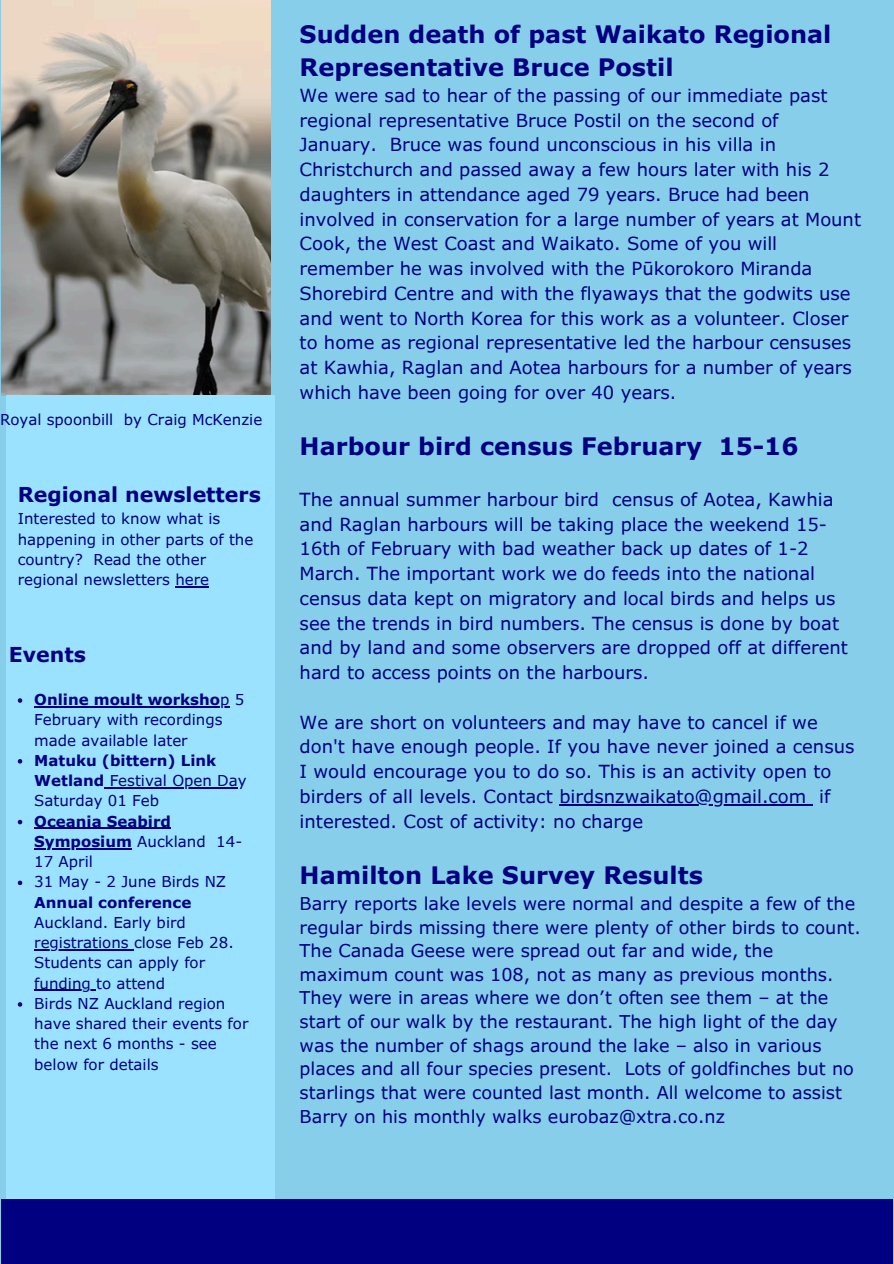
<style>
.page{position:relative;width:894px;height:1264px;background:#fff}
.page>*{position:absolute;margin:0;border:0;box-sizing:border-box;transform-origin:0 0}
.t1{font:700 24px/32.7px "Verdana Pro";color:#000080}
.t2{font:700 20.55px "Verdana Pro";color:#000080}
.t3{font:18px/24.8px "Verdana Pro";color:#000080}
.t4{font:17.7px/23.7px "Verdana Pro";color:#000080}
.t5{font:15px/20.2px "Verdana Pro";color:#000080}
.t6{font:700 15px/20.2px "Verdana Pro";color:#000080}
.s1{font-weight:400}
.s2{font-weight:700}
</style>
<div class="page">
<div style="left:0;top:0;width:893px;height:1263px;background:#87ceeb"></div>
<img style="left:1px;top:0;width:269px;height:395px">
<div style="left:7px;top:395px;width:268px;height:803px;background:#9ae2ff"></div>
<div style="left:1px;top:1199px;width:891px;height:64px;background:#000080"></div>
<hr style="left:559px;top:804px;width:247px;height:1px;background:#000080">
<hr style="left:175px;top:586px;width:34px;height:1px;background:#000080">
<svg style="left:18px;top:698px;width:4px;height:4px"></svg>
<hr style="left:34px;top:706px;width:186px;height:1px;background:#000080">
<svg style="left:18px;top:759px;width:4px;height:4px"></svg>
<hr style="left:104px;top:787px;width:134px;height:1px;background:#000080">
<svg style="left:18px;top:819px;width:4px;height:5px"></svg>
<hr style="left:34px;top:827px;width:137px;height:1px;background:#000080">
<hr style="left:34px;top:848px;width:98px;height:1px;background:#000080">
<svg style="left:18px;top:880px;width:4px;height:5px"></svg>
<hr style="left:34px;top:949px;width:100px;height:1px;background:#000080">
<hr style="left:34px;top:989px;width:62px;height:1px;background:#000080">
<svg style="left:18px;top:1002px;width:4px;height:4px"></svg>
<p class="t5" style="left:0;top:408px;width:264px">Royal spoonbill by Craig McKenzie</p>
<p class="t2" style="left:18px;top:481px;width:245px">Regional newsletters</p>
<p class="t5" style="left:18px;top:508px;width:237px">Interested to know what is happening in other parts of the country? Read the other regional newsletters here</p>
<p class="t2" style="left:9px;top:641px;width:79px">Events</p>
<p class="t6" style="left:34px;top:689px;width:211px">Online moult worksho<span class="s1">p 5</span></p>
<h3 class="t5" style="left:34px;top:709px;width:190px">February with recordings made available later<br><span class="s2">Matuku (bittern) Link</span></h3>
<h1 class="t5" style="left:34px;top:770px;width:214px"><span class="s2">Wetland</span> Festival Open Day</h1>
<h3 class="t6" style="left:34px;top:790px;width:138px"><span class="s1">Saturday 01 Feb<br></span>Oceania Seabird</h3>
<h3 class="t5" style="left:34px;top:830px;width:209px"><span class="s2">Symposium</span> Auckland 14-<br>17 April<br>31 May - 2 June Birds NZ</h3>
<h3 class="t5" style="left:34px;top:891px;width:158px"><span class="s2">Annual conference<br></span>Auckland. Early bird</h3>
<p class="t5" style="left:34px;top:932px;width:201px">registrations close Feb 28.<br>Students can apply for</p>
<p class="t5" style="left:34px;top:972px;width:215px">funding to attend<br>Birds NZ Auckland region have shared their events for the next 6 months - see below for details</p>
<p class="t1" style="left:299px;top:17px;width:533px">Sudden death of past Waikato Regional<br>Representative Bruce Postil</p>
<p class="t3" style="left:299px;top:82px;width:563px">We were sad to hear of the passing of our immediate past regional representative Bruce Postil on the second of<br>January. Bruce was found unconscious in his villa in Christchurch and passed away a few hours later with his 2 daughters in attendance aged 79 years. Bruce had been involved in conservation for a large number of years at Mount Cook, the West Coast and Waikato. Some of you will remember he was involved with the Pūkorokoro Miranda Shorebird Centre and with the flyaways that the godwits use and went to North Korea for this work as a volunteer. Closer to home as regional representative led the harbour censuses at Kawhia, Raglan and Aotea harbours for a number of years which have been going for over 40 years.</p>
<p class="t1" style="left:299px;top:429px;width:500px">Harbour bird census February 15-16</p>
<p class="t3" style="left:299px;top:486px;width:549px">The annual summer harbour bird census of Aotea, Kawhia and Raglan harbours will be taking place the weekend 15- 16th of February with bad weather back up dates of 1-2<br>March. The important work we do feeds into the national census data kept on migratory and local birds and helps us see the trends in bird numbers. The census is done by boat and by land and some observers are dropped off at different hard to access points on the harbours.</p>
<h2 class="t3" style="left:299px;top:709px;width:556px">We are short on volunteers and may have to cancel if we don't have enough people. If you have never joined a census I would encourage you to do so. This is an activity open to birders of all levels. Contact birdsnzwaikato@gmail.com if</h2>
<p class="t3" style="left:299px;top:808px;width:345px">interested. Cost of activity: no charge</p>
<p class="t1" style="left:299px;top:858px;width:404px">Hamilton Lake Survey Results</p>
<p class="t4" style="left:299px;top:891px;width:557px">Barry reports lake levels were normal and despite a few of the</p>
<p class="t4" style="left:299px;top:914px;width:562px">regular birds missing there were plenty of other birds to count.<br>The Canada Geese were spread out far and wide, the maximum count was 108, not as many as previous months.<br>They were in areas where we don’t often see them – at the start of our walk by the restaurant. The high light of the day was the number of shags around the lake – also in various places and all four species present. Lots of goldfinches but no starlings that were counted last month. All welcome to assist Barry on his monthly walks eurobaz@xtra.co.nz</p>
</div>
